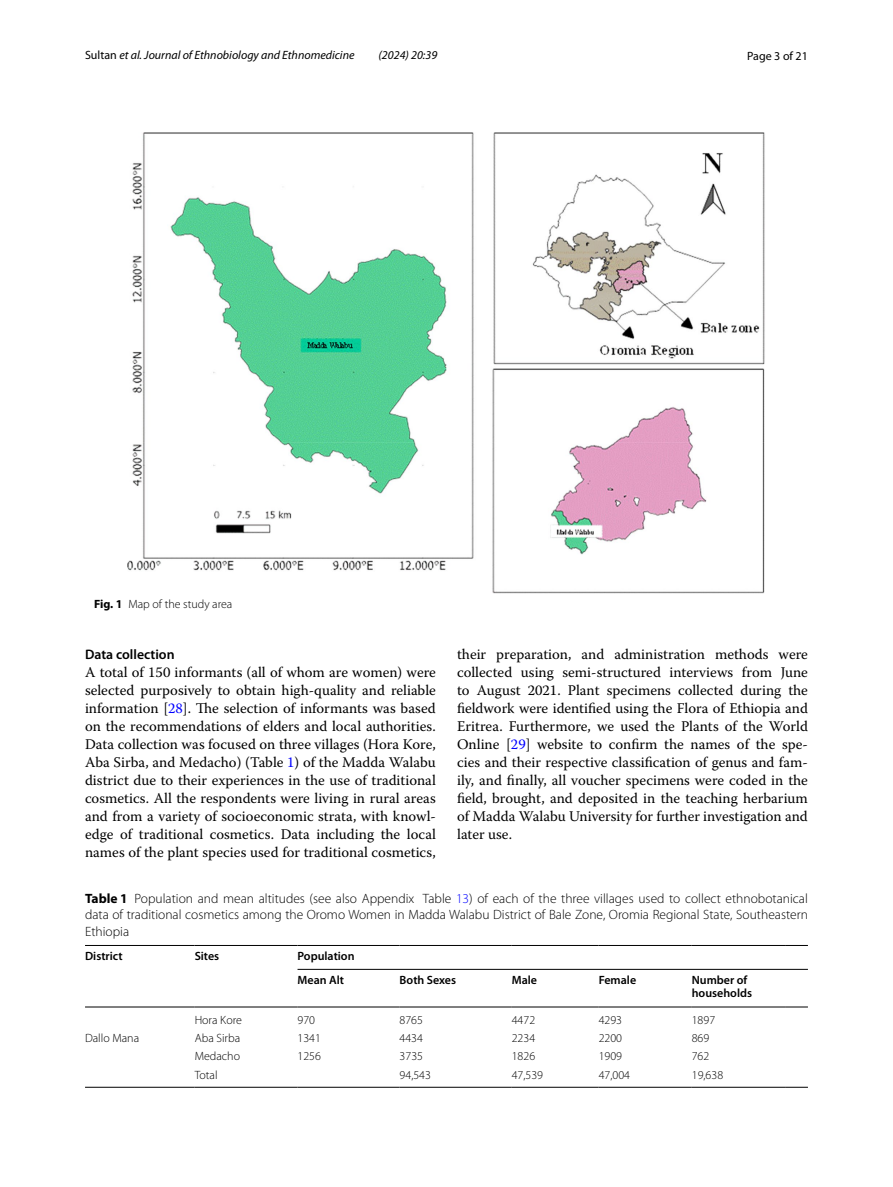
<style>
.page{position:relative;width:893px;height:1187px;background:#fff}
.page>*{position:absolute;margin:0;border:0;box-sizing:border-box;transform-origin:0 0}
.t1{font:14.7px/18px "Warnock Pro";color:#000;text-align:justify}
.t2{font:600 13.8px "Myriad Pro";color:#000}
.t3{font:300 13.5px/16.5px "Myriad Pro";color:#000;text-align:justify}
.t4{font:300 12px "Myriad Pro";color:#000}
.t5{font:600 12px/23.9px "Myriad Pro";color:#000}
.t6{font:italic 12px "Myriad Pro";color:#000}
.t7{font:12px "Myriad Pro";color:#000}
.s1{font-style:normal}
.s2{font-weight:700}
.s3{color:#00f}
</style>
<div class="page">
<img style="left:128px;top:133px;width:637px;height:460px">
<hr style="left:85px;top:945px;width:110px;height:1px;background:#000">
<hr style="left:85px;top:1006px;width:110px;height:1px;background:#000">
<hr style="left:195px;top:945px;width:103px;height:1px;background:#000">
<hr style="left:195px;top:1006px;width:103px;height:1px;background:#000">
<hr style="left:298px;top:945px;width:102px;height:1px;background:#000">
<hr style="left:400px;top:945px;width:112px;height:1px;background:#000">
<hr style="left:512px;top:945px;width:87px;height:1px;background:#000">
<hr style="left:599px;top:945px;width:93px;height:1px;background:#000">
<hr style="left:692px;top:945px;width:94px;height:1px;background:#000">
<svg style="left:786px;top:945px;width:22px;height:1px"></svg>
<hr style="left:298px;top:1006px;width:102px;height:1px;background:#000">
<hr style="left:400px;top:1006px;width:112px;height:1px;background:#000">
<hr style="left:512px;top:1006px;width:87px;height:1px;background:#000">
<hr style="left:599px;top:1006px;width:93px;height:1px;background:#000">
<hr style="left:692px;top:1006px;width:94px;height:1px;background:#000">
<svg style="left:786px;top:1006px;width:22px;height:1px"></svg>
<hr style="left:85px;top:1086px;width:110px;height:1px;background:#000">
<hr style="left:195px;top:1086px;width:103px;height:1px;background:#000">
<hr style="left:298px;top:1086px;width:102px;height:1px;background:#000">
<hr style="left:400px;top:1086px;width:112px;height:1px;background:#000">
<hr style="left:512px;top:1086px;width:87px;height:1px;background:#000">
<hr style="left:599px;top:1086px;width:93px;height:1px;background:#000">
<hr style="left:692px;top:1086px;width:94px;height:1px;background:#000">
<svg style="left:786px;top:1086px;width:22px;height:1px"></svg>
<hr style="left:298px;top:969px;width:510px;height:1px;background:#000">
<p class="t6" style="left:85px;top:48px;width:271px"><span class="s1">Sultan</span> et al. Journal of Ethnobiology and Ethnomedicine</p>
<p class="t6" style="left:379px;top:48px;width:60px">(2024) 20:39</p>
<p class="t7" style="left:747px;top:48px;width:62px">Page 3 of 21</p>
<p class="t4" style="left:94px;top:598px;width:140px"><span class="s2">Fig. 1</span> Map of the study area</p>
<p class="t2" style="left:85px;top:645px;width:91px">Data collection</p>
<p class="t1" style="left:85px;top:662px;width:352px">A total of 150 informants (all of whom are women) were selected purposively to obtain high-quality and reliable information [<span class="s3">28</span>]. The selection of informants was based on the recommendations of elders and local authorities.<br>Data collection was focused on three villages (Hora Kore, Aba Sirba, and Medacho) (Table <span class="s3">1</span>) of the Madda Walabu district due to their experiences in the use of traditional cosmetics. All the respondents were living in rural areas and from a variety of socioeconomic strata, with knowl&shy;edge of traditional cosmetics. Data including the local names of the plant species used for traditional cosmetics,</p>
<p class="t1" style="left:457px;top:645px;width:352px">their preparation, and administration methods were collected using semi-structured interviews from June to August 2021. Plant specimens collected during the fieldwork were identified using the Flora of Ethiopia and Eritrea. Furthermore, we used the Plants of the World Online [<span class="s3">29</span>] website to confirm the names of the spe&shy;cies and their respective classification of genus and fam&shy;ily, and finally, all voucher specimens were coded in the field, brought, and deposited in the teaching herbarium of Madda Walabu University for further investigation and later use.</p>
<p class="t3" style="left:85px;top:889px;width:724px"><span class="s2">Table 1</span> Population and mean altitudes (see also Appendix Table <span class="s3">13</span>) of each of the three villages used to collect ethnobotanical data of traditional cosmetics among the Oromo Women in Madda Walabu District of Bale Zone, Oromia Regional State, Southeastern Ethiopia</p>
<p class="t5" style="left:85px;top:943px;width:39px">District</p>
<p class="t5" style="left:195px;top:943px;width:26px">Sites</p>
<p class="t5" style="left:298px;top:943px;width:59px">Population<br>Mean Alt</p>
<p class="t5" style="left:400px;top:967px;width:58px">Both Sexes</p>
<p class="t5" style="left:512px;top:967px;width:27px">Male</p>
<p class="t5" style="left:599px;top:967px;width:39px">Female</p>
<p class="t5" style="left:692px;top:972px;width:62px;line-height:13.5px">Number of households</p>
<p class="t4" style="left:195px;top:1013px;width:49px">Hora Kore</p>
<p class="t4" style="left:298px;top:1013px;width:19px">970</p>
<p class="t4" style="left:400px;top:1013px;width:25px">8765</p>
<p class="t4" style="left:512px;top:1013px;width:25px">4472</p>
<p class="t4" style="left:599px;top:1013px;width:25px">4293</p>
<p class="t4" style="left:692px;top:1013px;width:25px">1897</p>
<p class="t4" style="left:85px;top:1031px;width:56px">Dallo Mana</p>
<p class="t4" style="left:195px;top:1031px;width:47px">Aba Sirba</p>
<p class="t4" style="left:298px;top:1031px;width:25px">1341</p>
<p class="t4" style="left:400px;top:1031px;width:25px">4434</p>
<p class="t4" style="left:512px;top:1031px;width:25px">2234</p>
<p class="t4" style="left:599px;top:1031px;width:25px">2200</p>
<p class="t4" style="left:692px;top:1031px;width:19px">869</p>
<p class="t4" style="left:195px;top:1049px;width:47px">Medacho</p>
<p class="t4" style="left:298px;top:1049px;width:25px">1256</p>
<p class="t4" style="left:400px;top:1049px;width:25px">3735</p>
<p class="t4" style="left:512px;top:1049px;width:25px">1826</p>
<p class="t4" style="left:599px;top:1049px;width:25px">1909</p>
<p class="t4" style="left:692px;top:1049px;width:19px">762</p>
<p class="t4" style="left:195px;top:1067px;width:24px">Total</p>
<p class="t4" style="left:400px;top:1067px;width:33px">94,543</p>
<p class="t4" style="left:512px;top:1067px;width:33px">47,539</p>
<p class="t4" style="left:599px;top:1067px;width:33px">47,004</p>
<p class="t4" style="left:692px;top:1067px;width:33px">19,638</p>
</div>
